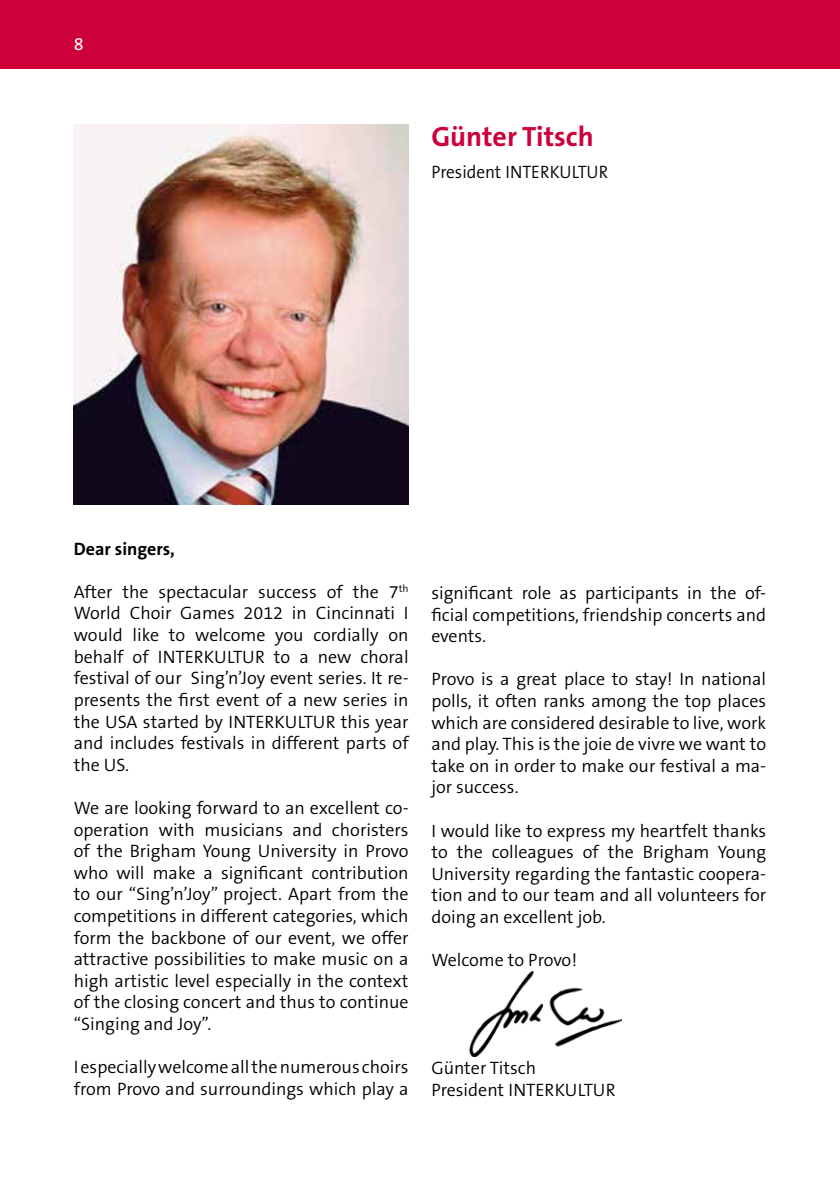
<style>
.page{position:relative;width:840px;height:1191px;background:#fff}
.page>*{position:absolute;margin:0;border:0;box-sizing:border-box;transform-origin:0 0}
.t1{font:700 28px "The Sans B7";color:#cd0039}
.t2{font:300 18px/21.6px "The Sans B4";color:#000;text-align:justify}
.t3{font:300 18px "The Sans B4";color:#000;scale:.96 1}
.t4{font:700 18px "The Sans B7";color:#000}
.t5{font:18px "The Sans B5 Plain";color:#fff}
</style>
<div class="page">
<div style="left:0;top:0;width:839px;height:68px;background:#cd0039"></div>
<img style="left:468px;top:971px;width:153px;height:85px">
<img style="left:74px;top:125px;width:334px;height:380px">
<p class="t5" style="left:74px;top:34px;width:11px">8</p>
<h1 class="t1" style="left:431px;top:121px;width:164px">Günter Titsch</h1>
<p class="t3" style="left:431px;top:163px;width:186px">President INTERKULTUR</p>
<p class="t4" style="left:74px;top:539px;width:102px">Dear singers,</p>
<p class="t2" style="left:74px;top:581px;width:336px">After the spectacular success of the 7<sup>th </sup>World Choir Games 2012 in Cincinnati I would like to welcome you cordially on behalf of INTERKULTUR to a new choral festival of our Sing’n’Joy event series. It re&shy;presents the first event of a new series in the USA started by INTERKULTUR this year and includes festivals in different parts of the US.</p>
<p class="t2" style="left:74px;top:797px;width:336px">We are looking forward to an excellent co&shy;operation with musicians and choristers of the Brigham Young University in Provo who will make a significant contribution to our “Sing’n’Joy” project. Apart from the competitions in different categories, which form the backbone of our event, we offer attractive possibilities to make music on a high artistic level especially in the context of the closing concert and thus to continue “Singing and Joy”.</p>
<p class="t2" style="left:74px;top:1057px;width:336px">I especially welcome all the numerous choirs from Provo and surroundings which play a</p>
<p class="t2" style="left:431px;top:582px;width:336px">significant role as participants in the of&shy;ficial competitions, friendship concerts and events.</p>
<p class="t2" style="left:431px;top:669px;width:336px">Provo is a great place to stay! In national polls, it often ranks among the top places which are considered desirable to live, work and play. This is the joie de vivre we want to take on in order to make our festival a ma&shy;jor success.</p>
<p class="t2" style="left:431px;top:820px;width:336px">I would like to express my heartfelt thanks to the colleagues of the Brigham Young University regarding the fantastic coopera&shy;tion and to our team and all volunteers for doing an excellent job.</p>
<p class="t2" style="left:431px;top:950px;width:147px">Welcome to Provo!</p>
<p class="t2" style="left:431px;top:1058px;width:186px">Günter Titsch<br>President INTERKULTUR</p>
</div>
